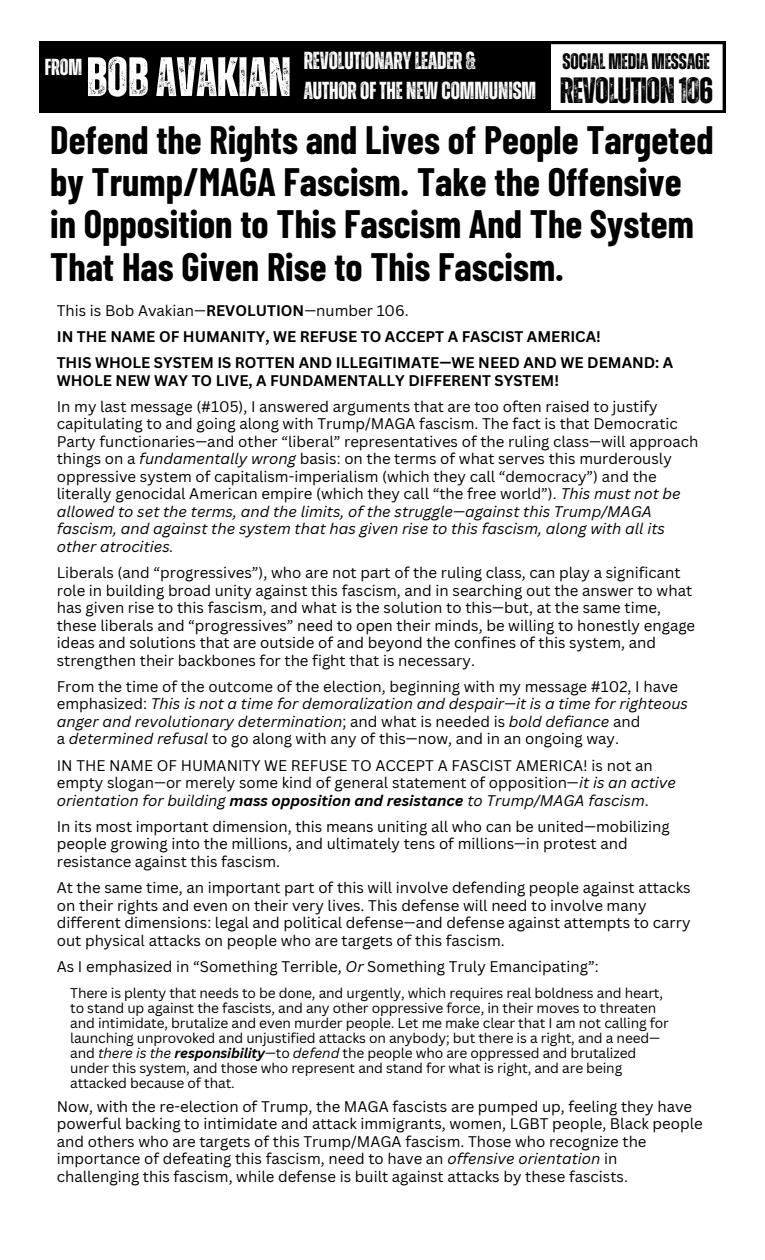
<style>
.page{position:relative;width:765px;height:1260px;background:#fff}
.page>*{position:absolute;margin:0;border:0;box-sizing:border-box;transform-origin:0 0}
.t1{font:700 55.38px "Zuume Rough";letter-spacing:-.005em;color:#fff}
.t2{font:700 38.75px/42.2px "Barlow Condensed";color:#000}
.t3{font:700 36.5px "Zuume Rough";letter-spacing:-.02em;color:#000}
.t4{font:700 24.62px/30.1px "Zuume Rough";letter-spacing:-.005em;color:#fff}
.t5{font:700 23.12px "Zuume Rough";color:#fff}
.t6{font:700 22.38px "Zuume Rough";letter-spacing:-.005em;color:#000}
.t7{font:15px/17.5px "Canva Sans";color:#000}
.t8{font:700 15px/17.5px "Canva Sans";color:#000}
.t9{font:13.75px/15px "Canva Sans";letter-spacing:-.01em;color:#000}
.s1{font-weight:700}
.s2{font-style:italic}
.s3{font-weight:700;font-style:italic}
</style>
<div class="page">
<svg style="left:551px;top:41px;width:174px;height:72px"></svg>
<div style="left:40px;top:41px;width:511px;height:72px;background:#000"></div>
<h3 class="t4" style="left:304px;top:46px;width:234px">REVOLUTIONARYLEADER&amp;<br>AUTHOROFTHE NEWCOMMUNISM</h3>
<h3 class="t5" style="left:45px;top:56px;width:39px">FROM</h3>
<h3 class="t1" style="left:86px;top:52px;width:206px">BOBAVAKIAN</h3>
<h2 class="t6" style="left:563px;top:51px;width:149px">SOCIALMEDIAMESSAGE</h2>
<h2 class="t3" style="left:560px;top:74px;width:155px">REVOLUTION106</h2>
<h1 class="t2" style="left:50px;top:117px;width:665px">Defend the Rights and Lives of People Targeted by Trump/MAGA Fascism. Take the Offensive in Opposition to This Fascism And The System That Has Given Rise to This Fascism.</h1>
<p class="t7" style="left:57px;top:301px;width:353px">This is Bob Avakian—<span class="s1">REVOLUTION</span>—number 106.</p>
<h4 class="t8" style="left:57px;top:327px;width:546px">IN THE NAME OF HUMANITY, WE REFUSE TO ACCEPT A FASCIST AMERICA!</h4>
<h4 class="t8" style="left:57px;top:354px;width:618px">THIS WHOLE SYSTEM IS ROTTEN AND ILLEGITIMATE—WE NEED AND WE DEMAND: A<br>WHOLE NEW WAY TO LIVE, A FUNDAMENTALLY DIFFERENT SYSTEM!</h4>
<p class="t7" style="left:57px;top:397px;width:643px">In my last message (#105), I answered arguments that are too often raised to justify capitulating to and going along with Trump/MAGA fascism. The fact is that Democratic Party functionaries—and other “liberal” representatives of the ruling class—will approach things on a <span class="s2">fundamentally wrong</span> basis: on the terms of what serves this murderously oppressive system of capitalism-imperialism (which they call “democracy”) and the literally genocidal American empire (which they call “the free world”). <span class="s2">This must not be allowed to set the terms, and the limits, of the struggle—against this Trump/MAGA fascism, and against the system that has given rise to this fascism, along with all its other atrocities.</span></p>
<p class="t7" style="left:57px;top:564px;width:640px">Liberals (and “progressives”), who are not part of the ruling class, can play a significant role in building broad unity against this fascism, and in searching out the answer to what has given rise to this fascism, and what is the solution to this—but, at the same time, these liberals and “progressives” need to open their minds, be willing to honestly engage ideas and solutions that are outside of and beyond the confines of this system, and strengthen their backbones for the fight that is necessary.</p>
<p class="t7" style="left:57px;top:677px;width:633px">From the time of the outcome of the election, beginning with my message #102, I have emphasized: <span class="s2">This is not a time for demoralization and despair—it is a time for righteous anger and revolutionary determination</span>; and what is needed is <span class="s2">bold defiance</span> and<br>a <span class="s2">determined refusal</span> to go along with any of this—now, and in an ongoing way.</p>
<p class="t7" style="left:57px;top:756px;width:621px">IN THE NAME OF HUMANITY WE REFUSE TO ACCEPT A FASCIST AMERICA! is not an empty slogan—or merely some kind of general statement of opposition—<span class="s2">it is an active orientation for building</span> <span class="s3">mass opposition and resistance</span> <span class="s2">to Trump/MAGA fascism</span>.</p>
<p class="t7" style="left:57px;top:817px;width:615px">In its most important dimension, this means uniting all who can be united—mobilizing people growing into the millions, and ultimately tens of millions—in protest and resistance against this fascism.</p>
<p class="t7" style="left:57px;top:879px;width:635px">At the same time, an important part of this will involve defending people against attacks on their rights and even on their very lives. This defense will need to involve many different dimensions: legal and political defense—and defense against attempts to carry out physical attacks on people who are targets of this fascism.</p>
<p class="t7" style="left:57px;top:957px;width:543px">As I emphasized in “Something Terrible, <span class="s2">Or</span> Something Truly Emancipating”:</p>
<p class="t9" style="left:70px;top:985px;width:600px">There is plenty that needs to be done, and urgently, which requires real boldness and heart, to stand up against the fascists, and any other oppressive force, in their moves to threaten and intimidate, brutalize and even murder people. Let me make clear that I am not calling for launching unprovoked and unjustified attacks on anybody; but there is a right, and a need— and <span class="s2">there is the</span> <span class="s3">responsibility</span>—to <span class="s2">defend</span> the people who are oppressed and brutalized under this system, and those who represent and stand for what is right, and are being attacked because of that.</p>
<p class="t7" style="left:57px;top:1097px;width:647px">Now, with the re-election of Trump, the MAGA fascists are pumped up, feeling they have powerful backing to intimidate and attack immigrants, women, LGBT people, Black people and others who are targets of this Trump/MAGA fascism. Those who recognize the importance of defeating this fascism, need to have an <span class="s2">offensive orientation</span> in challenging this fascism, while defense is built against attacks by these fascists.</p>
</div>
